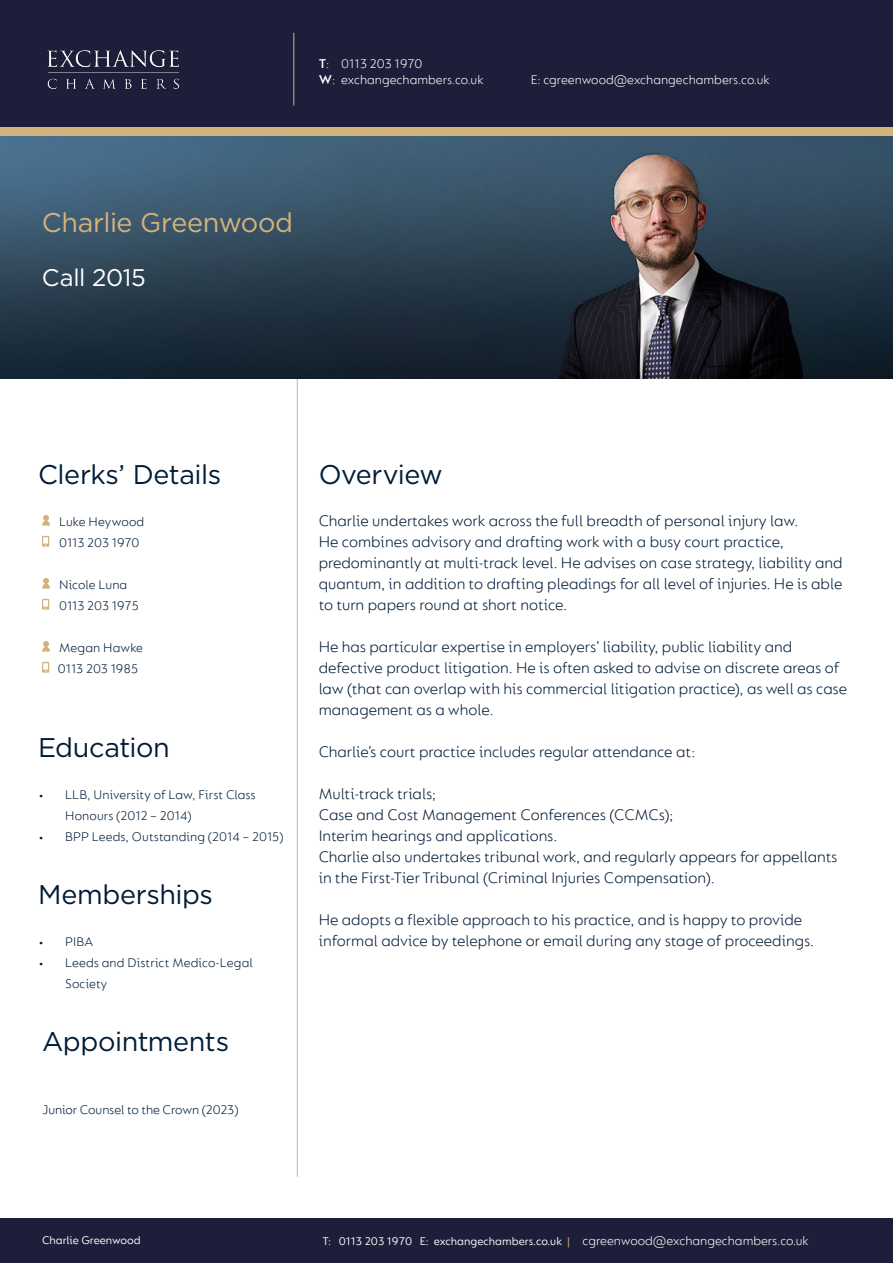
<style>
.page{position:relative;width:893px;height:1263px;background:#fff}
.page>*{position:absolute;margin:0;border:0;box-sizing:border-box;transform-origin:0 0}
.t1{font:27px "Gotham";letter-spacing:-.015em;color:#001c37}
.t2{font:27px "Gotham";letter-spacing:-.015em;color:#d3b37c}
.t3{font:24px "Gotham";letter-spacing:-.015em;color:#fff}
.t4{font:300 16.5px/21px "FS Lucas";color:#001c37}
.t5{font:300 13.5px/21px "FS Lucas";letter-spacing:.005em;color:#001c37}
.t6{font:300 13.5px/16.2px "FS Lucas";color:#fff}
.t7{font:12px "FS Lucas";color:#fff}
.s1{font-weight:600}
.s2{color:#d3b37c}
</style>
<div class="page">
<div style="left:0;top:64px;width:893px;height:72px;background:#d3b37c"></div>
<div style="left:0;top:0;width:893px;height:127px;background:#1d1e39"></div>
<div style="left:0;top:1219px;width:893px;height:44px;background:#1d1e39"></div>
<img style="left:47px;top:50px;width:132px;height:39px">
<hr style="left:293px;top:33px;width:1px;height:73px;background:#d3b37c">
<hr style="left:297px;top:190px;width:1px;height:987px;background:#d3b37c">
<img style="left:0;top:136px;width:893px;height:242px">
<svg style="left:42px;top:536px;width:7px;height:11px"></svg>
<svg style="left:42px;top:599px;width:7px;height:11px"></svg>
<svg style="left:42px;top:662px;width:7px;height:11px"></svg>
<svg style="left:42px;top:515px;width:8px;height:11px"></svg>
<svg style="left:42px;top:578px;width:8px;height:11px"></svg>
<svg style="left:42px;top:641px;width:8px;height:11px"></svg>
<p class="t6" style="left:319px;top:55px;width:166px"><span class="s1">T</span>: 0113 203 1970<br><span class="s1">W</span>: exchangechambers.co.uk</p>
<p class="t6" style="left:531px;top:71px;width:240px">E: cgreenwood@exchangechambers.co.uk</p>
<h1 class="t2" style="left:42px;top:205px;width:253px">Charlie Greenwood</h1>
<h2 class="t3" style="left:42px;top:262px;width:105px">Call 2015</h2>
<h1 class="t1" style="left:38px;top:457px;width:184px">Clerks’ Details</h1>
<p class="t5" style="left:59px;top:510px;width:87px">Luke Heywood<br>0113 203 1970</p>
<p class="t5" style="left:59px;top:573px;width:81px">Nicole Luna<br>0113 203 1975</p>
<p class="t5" style="left:58px;top:636px;width:87px">Megan Hawke<br>0113 203 1985</p>
<h1 class="t1" style="left:38px;top:730px;width:133px">Education</h1>
<p class="t5" style="left:65px;top:783px;width:192px;text-indent:-27px">• LLB, University of Law, First Class<br>Honours (2012 – 2014)</p>
<p class="t5" style="left:38px;top:825px;width:247px">• BPP Leeds, Outstanding (2014 – 2015)</p>
<h1 class="t1" style="left:38px;top:877px;width:176px">Memberships</h1>
<p class="t5" style="left:38px;top:930px;width:57px">• PIBA</p>
<p class="t5" style="left:65px;top:951px;width:189px;text-indent:-27px">• Leeds and District Medico-Legal<br>Society</p>
<h1 class="t1" style="left:42px;top:1024px;width:189px">Appointments</h1>
<p class="t5" style="left:42px;top:1098px;width:198px">Junior Counsel to the Crown (2023)</p>
<h1 class="t1" style="left:319px;top:457px;width:126px">Overview</h1>
<p class="t4" style="left:319px;top:509px;width:525px">Charlie undertakes work across the full breadth of personal injury law.<br>He combines advisory and drafting work with a busy court practice, predominantly at multi-track level. He advises on case strategy, liability and quantum, in addition to drafting pleadings for all level of injuries. He is able to turn papers round at short notice.</p>
<p class="t4" style="left:319px;top:635px;width:530px">He has particular expertise in employers’ liability, public liability and defective product litigation. He is often asked to advise on discrete areas of law (that can overlap with his commercial litigation practice), as well as case management as a whole.</p>
<p class="t4" style="left:319px;top:740px;width:378px">Charlie’s court practice includes regular attendance at:</p>
<p class="t4" style="left:319px;top:782px;width:520px">Multi-track trials;<br>Case and Cost Management Conferences (CCMCs);<br>Interim hearings and applications.<br>Charlie also undertakes tribunal work, and regularly appears for appellants in the First-Tier Tribunal (Criminal Injuries Compensation).</p>
<p class="t4" style="left:319px;top:908px;width:497px">He adopts a flexible approach to his practice, and is happy to provide informal advice by telephone or email during any stage of proceedings.</p>
<p class="t7" style="left:42px;top:1233px;width:100px">Charlie Greenwood</p>
<p class="t7" style="left:323px;top:1235px;width:249px">T: 0113 203 1970 E: exchangechambers.co.uk <span class="s2">|</span></p>
<p class="t6" style="left:583px;top:1233px;width:228px">cgreenwood@exchangechambers.co.uk</p>
</div>
